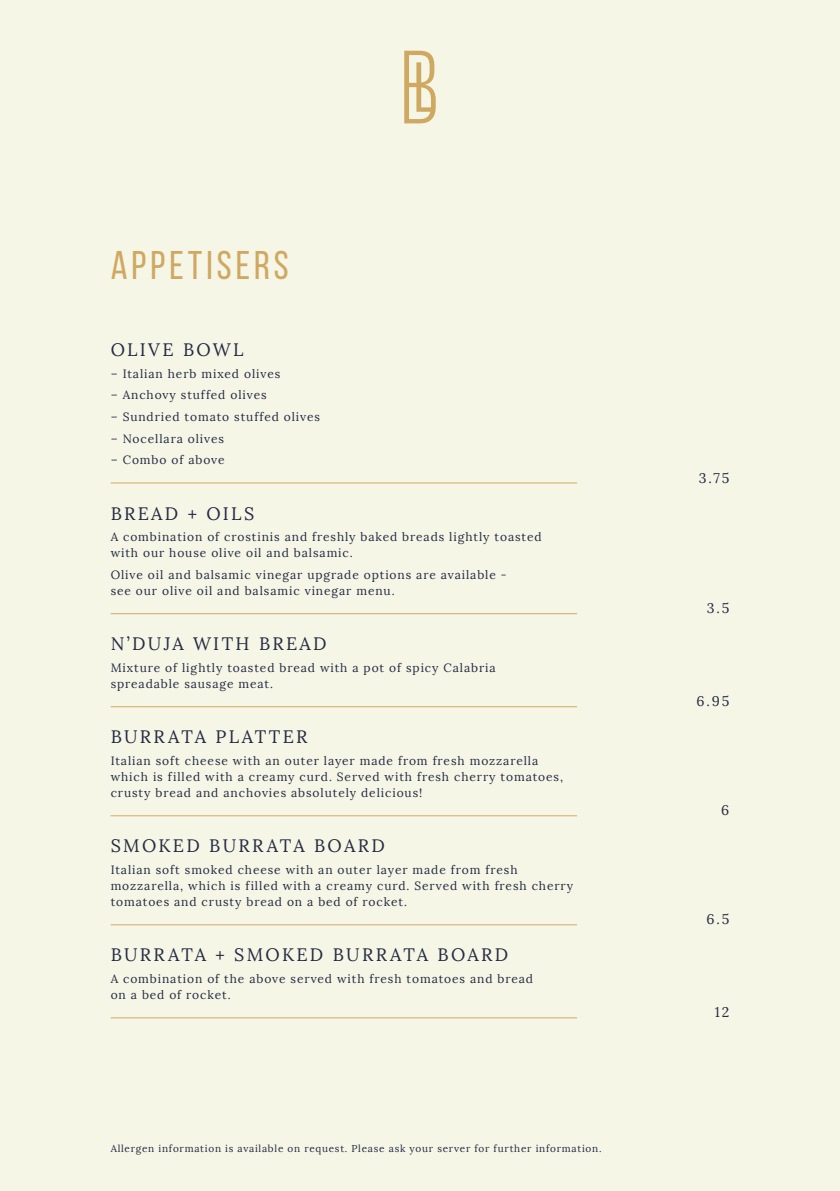
<style>
.page{position:relative;width:840px;height:1191px;background:#fff}
.page>*{position:absolute;margin:0;border:0;box-sizing:border-box;transform-origin:0 0}
.t1{font:40px "Bebas Neue";letter-spacing:.1em;color:#cfa962}
.t2{font:18px "Lora";letter-spacing:.13em;color:#252b42}
.t3{font:14px "Lora";color:#252b42}
.t4{font:12px/16px "Lora";letter-spacing:.075em;color:#252b42}
.t5{font:10px "Lora";letter-spacing:.075em;color:#252b42}
</style>
<div class="page">
<div style="left:0;top:0;width:839px;height:1191px;background:#f6f6e7"></div>
<hr style="left:111px;top:482px;width:465px;height:1px;background:#cfa962">
<hr style="left:111px;top:613px;width:465px;height:1px;background:#cfa962">
<hr style="left:111px;top:706px;width:465px;height:1px;background:#cfa962">
<hr style="left:111px;top:815px;width:465px;height:1px;background:#cfa962">
<hr style="left:111px;top:924px;width:465px;height:1px;background:#cfa962">
<hr style="left:111px;top:1017px;width:465px;height:1px;background:#cfa962">
<svg style="left:404px;top:51px;width:31px;height:72px"></svg>
<h1 class="t1" style="left:111px;top:243px;width:179px">APPETISERS</h1>
<h2 class="t2" style="left:111px;top:338px;width:134px">OLIVE BOWL</h2>
<p class="t4" style="left:111px;top:365px;width:171px">– Italian herb mixed olives</p>
<p class="t4" style="left:111px;top:387px;width:157px">– Anchovy stuffed olives</p>
<p class="t4" style="left:111px;top:409px;width:211px">– Sundried tomato stuffed olives</p>
<p class="t4" style="left:111px;top:430px;width:115px">– Nocellara olives</p>
<p class="t4" style="left:111px;top:452px;width:115px">– Combo of above</p>
<h2 class="t2" style="left:111px;top:502px;width:145px">BREAD + OILS</h2>
<p class="t4" style="left:111px;top:529px;width:432px">A combination of crostinis and freshly baked breads lightly toasted with our house olive oil and balsamic.</p>
<p class="t4" style="left:111px;top:567px;width:397px">Olive oil and balsamic vinegar upgrade options are available - see our olive oil and balsamic vinegar menu.</p>
<h2 class="t2" style="left:111px;top:633px;width:217px">N’DUJA WITH BREAD</h2>
<p class="t4" style="left:111px;top:660px;width:386px">Mixture of lightly toasted bread with a pot of spicy Calabria spreadable sausage meat.</p>
<h2 class="t2" style="left:111px;top:726px;width:198px">BURRATA PLATTER</h2>
<p class="t4" style="left:111px;top:753px;width:453px">Italian soft cheese with an outer layer made from fresh mozzarella which is filled with a creamy curd. Served with fresh cherry tomatoes, crusty bread and anchovies absolutely delicious!</p>
<h2 class="t2" style="left:111px;top:835px;width:275px">SMOKED BURRATA BOARD</h2>
<p class="t4" style="left:111px;top:862px;width:464px">Italian soft smoked cheese with an outer layer made from fresh mozzarella, which is filled with a creamy curd. Served with fresh cherry tomatoes and crusty bread on a bed of rocket.</p>
<h2 class="t2" style="left:111px;top:944px;width:399px">BURRATA + SMOKED BURRATA BOARD</h2>
<p class="t4" style="left:111px;top:971px;width:423px">A combination of the above served with fresh tomatoes and bread on a bed of rocket.</p>
<p class="t5" style="left:111px;top:1142px;width:492px">Allergen information is available on request. Please ask your server for further information.</p>
<p class="t3" style="left:698px;top:469px;width:32px">3.75</p>
<p class="t3" style="left:706px;top:599px;width:24px">3.5</p>
<p class="t3" style="left:696px;top:692px;width:34px">6.95</p>
<p class="t3" style="left:720px;top:801px;width:10px">6</p>
<p class="t3" style="left:706px;top:910px;width:24px">6.5</p>
<p class="t3" style="left:714px;top:1003px;width:16px">12</p>
</div>
